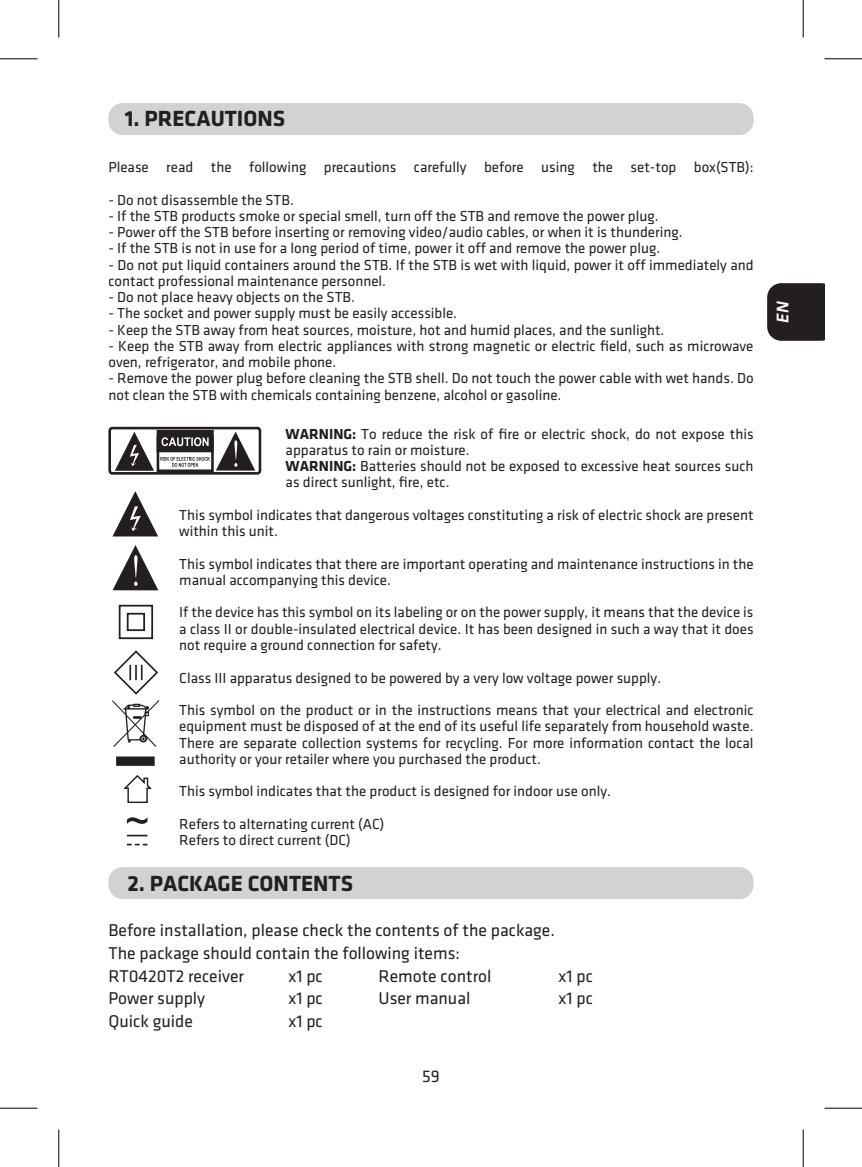
<style>
.page{position:relative;width:862px;height:1167px;background:#fff}
.page>*{position:absolute;margin:0;border:0;box-sizing:border-box;transform-origin:0 0}
.t1{font:700 22.75px "Klavika";color:#231f20}
.t2{font:17.75px/22.8px "Klavika";color:#231f20}
.t3{font:17.5px "Klavika";color:#231f20}
.t4{font:17.5px "Klavika Medium Italic OSTF";color:#fff}
.t5{font:15px/16.2px "Klavika";color:#231f20}
.s1{font-weight:700}
</style>
<div class="page">
<svg style="left:767px;top:283px;width:57px;height:58px;background:#2a2728"></svg>
<div style="left:108px;top:867px;width:645px;height:32px;background:#d1d2d4;border-radius:14px"></div>
<div style="left:108px;top:103px;width:645px;height:32px;background:#d1d2d4;border-radius:14px"></div>
<svg style="left:108px;top:426px;width:154px;height:49px"></svg>
<svg style="left:112px;top:491px;width:46px;height:45px"></svg>
<svg style="left:112px;top:545px;width:46px;height:45px"></svg>
<svg style="left:112px;top:650px;width:47px;height:115px"></svg>
<svg style="left:118px;top:604px;width:36px;height:36px"></svg>
<svg style="left:127px;top:817px;width:20px;height:6px"></svg>
<hr style="left:127px;top:834px;width:20px;height:2px;background:#231f20">
<svg style="left:127px;top:843px;width:20px;height:2px"></svg>
<svg style="left:123px;top:775px;width:29px;height:28px"></svg>
<hr style="left:0;top:58px;width:38px;height:1px;background:#000">
<hr style="left:824px;top:58px;width:38px;height:1px;background:#000">
<hr style="left:0;top:1107px;width:38px;height:1px;background:#000">
<hr style="left:824px;top:1107px;width:38px;height:1px;background:#000">
<hr style="left:58px;top:0;width:1px;height:37px;background:#000">
<hr style="left:58px;top:1129px;width:1px;height:37px;background:#000">
<hr style="left:802px;top:0;width:1px;height:37px;background:#000">
<hr style="left:802px;top:1129px;width:1px;height:37px;background:#000">
<h1 class="t1" style="left:125px;top:106px;width:162px">1. PRECAUTIONS</h1>
<p class="t5" style="left:108px;top:159px;width:646px">Please read the following precautions carefully before using the set-top box(STB):</p>
<p class="t5" style="left:108px;top:192px;width:187px">- Do not disassemble the STB.</p>
<p class="t5" style="left:108px;top:208px;width:551px">- If the STB products smoke or special smell, turn off the STB and remove the power plug.</p>
<p class="t5" style="left:108px;top:224px;width:575px">- Power off the STB before inserting or removing video/audio cables, or when it is thundering.</p>
<p class="t5" style="left:108px;top:240px;width:553px">- If the STB is not in use for a long period of time, power it off and remove the power plug.</p>
<p class="t5" style="left:108px;top:257px;width:646px">- Do not put liquid containers around the STB. If the STB is wet with liquid, power it off immediately and contact professional maintenance personnel.</p>
<p class="t5" style="left:108px;top:289px;width:248px">- Do not place heavy objects on the STB.</p>
<p class="t5" style="left:108px;top:305px;width:350px">- The socket and power supply must be easily accessible.</p>
<p class="t5" style="left:108px;top:322px;width:557px">- Keep the STB away from heat sources, moisture, hot and humid places, and the sunlight.</p>
<p class="t5" style="left:108px;top:338px;width:646px">- Keep the STB away from electric appliances with strong magnetic or electric field, such as microwave oven, refrigerator, and mobile phone.</p>
<p class="t5" style="left:108px;top:370px;width:646px">- Remove the power plug before cleaning the STB shell. Do not touch the power cable with wet hands. Do not clean the STB with chemicals containing benzene, alcohol or gasoline.</p>
<p class="t5" style="left:286px;top:425px;width:469px"><span class="s1">WARNING:</span> To reduce the risk of fire or electric shock, do not expose this apparatus to rain or moisture.<br><span class="s1">WARNING:</span> Batteries should not be exposed to excessive heat sources such as direct sunlight, fire, etc.</p>
<p class="t5" style="left:179px;top:507px;width:576px">This symbol indicates that dangerous voltages constituting a risk of electric shock are present within this unit.</p>
<p class="t5" style="left:179px;top:555px;width:576px">This symbol indicates that there are important operating and maintenance instructions in the manual accompanying this device.</p>
<p class="t5" style="left:179px;top:604px;width:576px;text-align:justify">If the device has this symbol on its labeling or on the power supply, it means that the device is a class II or double-insulated electrical device. It has been designed in such a way that it does not require a ground connection for safety.</p>
<p class="t5" style="left:179px;top:661px;width:576px;line-height:32.5px">Class III apparatus designed to be powered by a very low voltage power supply.<br>This symbol on the product or in the instructions means that your electrical and electronic</p>
<p class="t5" style="left:179px;top:718px;width:576px;text-align:justify">equipment must be disposed of at the end of its useful life separately from household waste.<br>There are separate collection systems for recycling. For more information contact the local authority or your retailer where you purchased the product.</p>
<p class="t5" style="left:179px;top:775px;width:433px;line-height:32.5px">This symbol indicates that the product is designed for indoor use only.<br>Refers to alternating current (AC)</p>
<p class="t5" style="left:179px;top:832px;width:173px">Refers to direct current (DC)</p>
<h1 class="t1" style="left:127px;top:870px;width:227px">2. PACKAGE CONTENTS</h1>
<p class="t2" style="left:108px;top:919px;width:448px">Before installation, please check the contents of the package.<br>The package should contain the following items:<br>RT0420T2 receiver</p>
<p class="t2" style="left:288px;top:964px;width:36px">x1 pc</p>
<p class="t2" style="left:378px;top:964px;width:114px">Remote control</p>
<p class="t2" style="left:558px;top:964px;width:36px">x1 pc</p>
<p class="t2" style="left:108px;top:987px;width:98px">Power supply</p>
<p class="t2" style="left:288px;top:987px;width:36px">x1 pc</p>
<p class="t2" style="left:378px;top:987px;width:93px">User manual</p>
<p class="t2" style="left:558px;top:987px;width:36px">x1 pc</p>
<p class="t2" style="left:108px;top:1009px;width:86px">Quick guide</p>
<p class="t2" style="left:288px;top:1009px;width:36px">x1 pc</p>
<p class="t3" style="left:422px;top:1067px;width:19px">59</p>
<p class="t4" style="left:773px;top:322px;width:23px;rotate:-90deg">EN</p>
</div>
